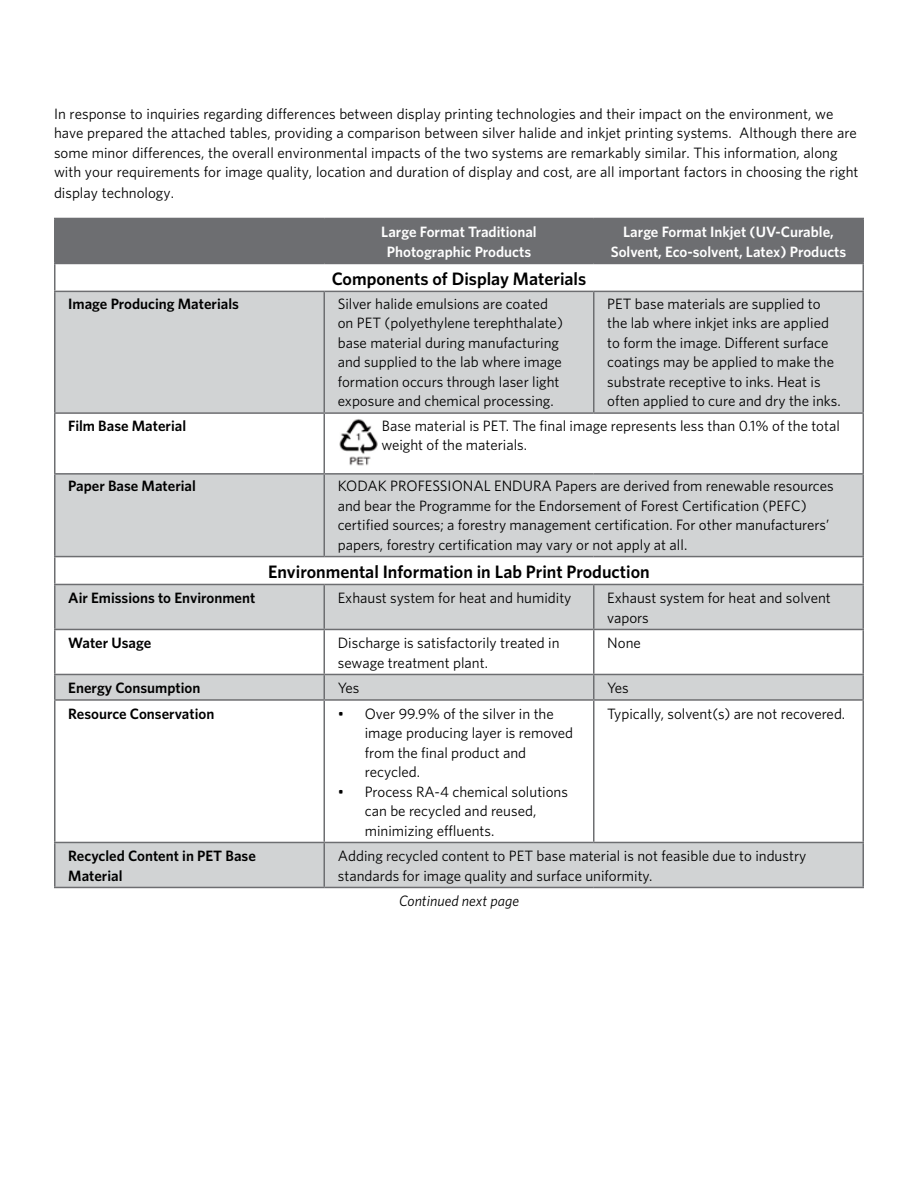
<style>
.page{position:relative;width:918px;height:1188px;background:#fff}
.page>*{position:absolute;margin:0;border:0;box-sizing:border-box;transform-origin:0 0}
.t1{font:600 18px "Whitney";color:#000}
.t2{font:15px/19.5px "Whitney K";color:#000}
.t3{font:15px/19.5px "Whitney";color:#000}
.t4{font:600 15px/19.5px "Whitney";color:#fff;text-align:center}
.t5{font:600 15px/19.5px "Whitney";color:#000}
.t6{font:600 15px "Whitney K";color:#000}
.t7{font:italic 15px "Whitney";color:#000}
</style>
<div class="page">
<div style="left:56px;top:219px;width:806px;height:44px;background:#6d6e71"></div>
<svg style="left:55px;top:264px;width:808px;height:625px"></svg>
<svg style="left:56px;top:292px;width:806px;height:595px;fill:#d1d3d4"></svg>
<div style="left:56px;top:585px;width:806px;height:44px;background:#d1d3d4"></div>
<hr style="left:324px;top:218px;width:270px;height:1px;background:#6d6e71">
<hr style="left:324px;top:219px;width:1px;height:44px;background:#6d6e71">
<hr style="left:594px;top:218px;width:270px;height:1px;background:#6d6e71">
<hr style="left:593px;top:219px;width:1px;height:44px;background:#6d6e71">
<hr style="left:862px;top:219px;width:2px;height:44px;background:#6d6e71">
<hr style="left:324px;top:263px;width:270px;height:1px;background:#6d6e71">
<hr style="left:594px;top:263px;width:270px;height:1px;background:#6d6e71">
<hr style="left:324px;top:291px;width:270px;height:1px;background:#6d6e71">
<hr style="left:594px;top:291px;width:270px;height:1px;background:#6d6e71">
<hr style="left:54px;top:584px;width:270px;height:1px;background:#6d6e71">
<hr style="left:54px;top:585px;width:2px;height:44px;background:#6d6e71">
<hr style="left:324px;top:584px;width:270px;height:1px;background:#6d6e71">
<hr style="left:324px;top:585px;width:1px;height:44px;background:#6d6e71">
<hr style="left:594px;top:584px;width:270px;height:1px;background:#6d6e71">
<hr style="left:593px;top:585px;width:1px;height:44px;background:#6d6e71">
<hr style="left:862px;top:585px;width:2px;height:44px;background:#6d6e71">
<hr style="left:54px;top:629px;width:270px;height:1px;background:#6d6e71">
<hr style="left:54px;top:630px;width:2px;height:44px;background:#6d6e71">
<hr style="left:324px;top:629px;width:270px;height:1px;background:#6d6e71">
<hr style="left:324px;top:630px;width:1px;height:44px;background:#6d6e71">
<hr style="left:594px;top:629px;width:270px;height:1px;background:#6d6e71">
<hr style="left:593px;top:630px;width:1px;height:44px;background:#6d6e71">
<hr style="left:862px;top:630px;width:2px;height:44px;background:#6d6e71">
<hr style="left:54px;top:674px;width:270px;height:1px;background:#6d6e71">
<hr style="left:54px;top:675px;width:2px;height:24px;background:#6d6e71">
<hr style="left:324px;top:674px;width:270px;height:1px;background:#6d6e71">
<svg style="left:324px;top:675px;width:1px;height:24px"></svg>
<hr style="left:594px;top:674px;width:270px;height:1px;background:#6d6e71">
<svg style="left:593px;top:675px;width:1px;height:24px"></svg>
<hr style="left:862px;top:675px;width:2px;height:24px;background:#6d6e71">
<hr style="left:54px;top:699px;width:270px;height:2px;background:#6d6e71">
<hr style="left:54px;top:701px;width:2px;height:141px;background:#6d6e71">
<hr style="left:324px;top:699px;width:270px;height:2px;background:#6d6e71">
<hr style="left:324px;top:701px;width:1px;height:141px;background:#6d6e71">
<hr style="left:594px;top:699px;width:270px;height:2px;background:#6d6e71">
<hr style="left:593px;top:701px;width:1px;height:141px;background:#6d6e71">
<hr style="left:862px;top:701px;width:2px;height:141px;background:#6d6e71">
<hr style="left:54px;top:842px;width:270px;height:1px;background:#6d6e71">
<hr style="left:54px;top:843px;width:2px;height:44px;background:#6d6e71">
<hr style="left:324px;top:842px;width:270px;height:1px;background:#6d6e71">
<hr style="left:324px;top:843px;width:1px;height:44px;background:#6d6e71">
<hr style="left:594px;top:842px;width:270px;height:1px;background:#6d6e71">
<hr style="left:862px;top:843px;width:2px;height:44px;background:#6d6e71">
<hr style="left:54px;top:218px;width:270px;height:1px;background:#6d6e71">
<hr style="left:54px;top:219px;width:2px;height:44px;background:#6d6e71">
<hr style="left:54px;top:263px;width:270px;height:1px;background:#6d6e71">
<hr style="left:54px;top:264px;width:2px;height:27px;background:#6d6e71">
<hr style="left:862px;top:264px;width:2px;height:27px;background:#6d6e71">
<hr style="left:54px;top:291px;width:270px;height:1px;background:#6d6e71">
<hr style="left:54px;top:292px;width:2px;height:120px;background:#6d6e71">
<hr style="left:324px;top:292px;width:1px;height:120px;background:#6d6e71">
<hr style="left:593px;top:292px;width:1px;height:120px;background:#6d6e71">
<hr style="left:862px;top:292px;width:2px;height:120px;background:#6d6e71">
<hr style="left:54px;top:412px;width:270px;height:2px;background:#6d6e71">
<hr style="left:54px;top:414px;width:2px;height:59px;background:#6d6e71">
<hr style="left:324px;top:412px;width:270px;height:2px;background:#6d6e71">
<hr style="left:324px;top:414px;width:1px;height:59px;background:#6d6e71">
<hr style="left:594px;top:412px;width:270px;height:2px;background:#6d6e71">
<hr style="left:862px;top:414px;width:2px;height:59px;background:#6d6e71">
<hr style="left:54px;top:473px;width:270px;height:2px;background:#6d6e71">
<hr style="left:54px;top:475px;width:2px;height:81px;background:#6d6e71">
<hr style="left:324px;top:473px;width:270px;height:2px;background:#6d6e71">
<hr style="left:324px;top:475px;width:1px;height:81px;background:#6d6e71">
<hr style="left:594px;top:473px;width:270px;height:2px;background:#6d6e71">
<hr style="left:862px;top:475px;width:2px;height:81px;background:#6d6e71">
<hr style="left:54px;top:556px;width:270px;height:1px;background:#6d6e71">
<hr style="left:54px;top:557px;width:2px;height:27px;background:#6d6e71">
<hr style="left:324px;top:556px;width:270px;height:1px;background:#6d6e71">
<hr style="left:594px;top:556px;width:270px;height:1px;background:#6d6e71">
<hr style="left:862px;top:557px;width:2px;height:27px;background:#6d6e71">
<hr style="left:54px;top:887px;width:270px;height:1px;background:#6d6e71">
<hr style="left:324px;top:887px;width:270px;height:1px;background:#6d6e71">
<hr style="left:594px;top:887px;width:270px;height:1px;background:#6d6e71">
<img style="left:338px;top:416px;width:40px;height:53px">
<p class="t2" style="left:54px;top:103px;width:806px">In response to inquiries regarding differences between display printing technologies and their impact on the environment, we have prepared the attached tables, providing a comparison between silver halide and inkjet printing systems. Although there are some minor differences, the overall environmental impacts of the two systems are remarkably similar. This information, along with your requirements for image quality, location and duration of display and cost, are all important factors in choosing the right</p>
<p class="t2" style="left:54px;top:183px;width:121px">display technology.</p>
<p class="t4" style="left:381px;top:222px;width:157px">Large Format Traditional<br>Photographic Products</p>
<p class="t4" style="left:611px;top:222px;width:237px">Large Format Inkjet (UV-Curable,<br>Solvent, Eco-solvent, Latex) Products</p>
<p class="t1" style="left:332px;top:267px;width:256px">Components of Display Materials</p>
<p class="t6" style="left:68px;top:295px;width:172px">Image Producing Materials</p>
<p class="t2" style="left:338px;top:294px;width:227px">Silver halide emulsions are coated on PET (polyethylene terephthalate) base material during manufacturing and supplied to the lab where image formation occurs through laser light exposure and chemical processing.</p>
<p class="t2" style="left:607px;top:294px;width:235px">PET base materials are supplied to the lab where inkjet inks are applied to form the image. Different surface coatings may be applied to make the substrate receptive to inks. Heat is often applied to cure and dry the inks.</p>
<p class="t6" style="left:68px;top:416px;width:119px">Film Base Material</p>
<p class="t2" style="left:381px;top:415px;width:460px">Base material is PET. The final image represents less than 0.1% of the total weight of the materials.</p>
<p class="t6" style="left:68px;top:477px;width:129px">Paper Base Material</p>
<p class="t2" style="left:338px;top:476px;width:498px">KODAK PROFESSIONAL ENDURA Papers are derived from renewable resources and bear the Programme for the Endorsement of Forest Certification (PEFC) certified sources; a forestry management certification. For other manufacturers’ papers, forestry certification may vary or not apply at all.</p>
<p class="t1" style="left:268px;top:561px;width:383px">Environmental Information in Lab Print Production</p>
<p class="t5" style="left:68px;top:588px;width:189px">Air Emissions to Environment</p>
<p class="t3" style="left:338px;top:588px;width:235px">Exhaust system for heat and humidity</p>
<p class="t3" style="left:607px;top:588px;width:225px">Exhaust system for heat and solvent vapors</p>
<p class="t5" style="left:68px;top:633px;width:85px">Water Usage</p>
<p class="t3" style="left:338px;top:633px;width:223px">Discharge is satisfactorily treated in sewage treatment plant.</p>
<p class="t3" style="left:607px;top:633px;width:35px">None</p>
<p class="t5" style="left:68px;top:678px;width:134px">Energy Consumption</p>
<p class="t3" style="left:338px;top:678px;width:23px">Yes</p>
<p class="t3" style="left:607px;top:678px;width:23px">Yes</p>
<p class="t5" style="left:68px;top:703px;width:148px">Resource Conservation</p>
<p class="t3" style="left:365px;top:703px;width:210px;text-indent:-27px">• Over 99.9% of the silver in the image producing layer is removed from the final product and recycled.</p>
<p class="t3" style="left:365px;top:781px;width:205px;text-indent:-27px">• Process RA-4 chemical solutions can be recycled and reused, minimizing effluents.</p>
<p class="t3" style="left:607px;top:703px;width:239px">Typically, solvent(s) are not recovered.</p>
<p class="t5" style="left:68px;top:846px;width:189px">Recycled Content in PET Base<br>Material</p>
<p class="t3" style="left:338px;top:846px;width:470px">Adding recycled content to PET base material is not feasible due to industry standards for image quality and surface uniformity.</p>
<p class="t7" style="left:399px;top:892px;width:121px">Continued next page</p>
</div>
